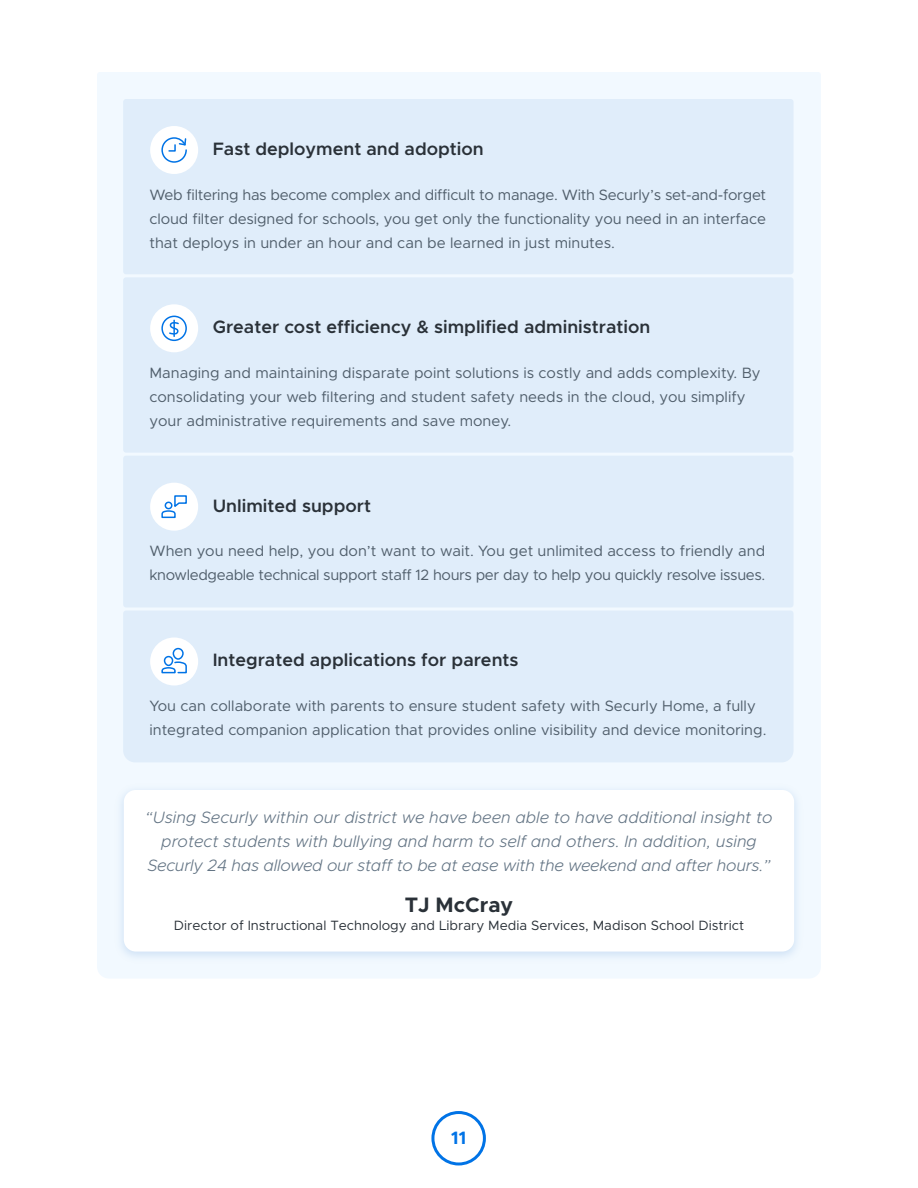
<style>
.page{position:relative;width:918px;height:1188px;background:#fff}
.page>*{position:absolute;margin:0;border:0;box-sizing:border-box;transform-origin:0 0}
.t1{font:700 21px "Metropolis";color:#2a3138}
.t2{font:600 18px "Metropolis";color:#2a3138}
.t3{font:700 18px "Metropolis";color:#0073e6}
.t4{font:italic 300 16.5px/24px "Metropolis";color:#637484;text-align:center}
.t5{font:15px/24px "Metropolis";color:#505e6b}
.t6{font:15px/24px "Metropolis";letter-spacing:-.025em;color:#505e6b}
.t7{font:13.5px "Metropolis";color:#2a3138}
</style>
<div class="page">
<div style="left:431px;top:1111px;width:55px;height:54px;border:3px solid #0073e6;border-radius:50%"></div>
<div style="left:97px;top:72px;width:724px;height:906px;background:#f2f9ff"></div>
<div style="left:123px;top:99px;width:671px;height:175px;background:#e0edfa;border-radius:3px"></div>
<div style="left:150px;top:126px;width:48px;height:48px;background:#fff;border-radius:24px"></div>
<div style="left:123px;top:277px;width:671px;height:176px;background:#e0edfa;border-radius:3px"></div>
<div style="left:150px;top:304px;width:48px;height:48px;background:#fff;border-radius:24px"></div>
<div style="left:123px;top:456px;width:671px;height:152px;background:#e0edfa;border-radius:3px"></div>
<div style="left:150px;top:483px;width:48px;height:48px;background:#fff;border-radius:24px"></div>
<div style="left:123px;top:611px;width:671px;height:151px;background:#e0edfa"></div>
<div style="left:150px;top:638px;width:48px;height:48px;background:#fff;border-radius:24px"></div>
<img style="left:112px;top:781px;width:695px;height:185px">
<div style="left:124px;top:790px;width:670px;height:162px;background:#fff;border-radius:12px"></div>
<div style="left:173px;top:648px;width:11px;height:12px;border:2px solid #0073e6;border-radius:50%"></div>
<div style="left:164px;top:656px;width:9px;height:10px;border:2px solid #0073e6;border-radius:50%"></div>
<svg style="left:161px;top:661px;width:26px;height:13px"></svg>
<svg style="left:161px;top:495px;width:26px;height:24px"></svg>
<div style="left:161px;top:316px;width:26px;height:25px;border:2px solid #0073e6;border-radius:50%"></div>
<svg style="left:169px;top:320px;width:10px;height:16px"></svg>
<svg style="left:161px;top:137px;width:26px;height:26px"></svg>
<p class="t2" style="left:213px;top:137px;width:273px">Fast deployment and adoption</p>
<p class="t5" style="left:149px;top:182px;width:618px;text-align:justify">Web filtering has become complex and difficult to manage. With Securly’s set-and-forget cloud filter designed for schools, you get only the functionality you need in an interface that deploys in under an hour and can be learned in just minutes.</p>
<p class="t2" style="left:213px;top:316px;width:439px">Greater cost efficiency &amp; simplified administration</p>
<p class="t5" style="left:149px;top:361px;width:613px">Managing and maintaining disparate point solutions is costly and adds complexity. By consolidating your web filtering and student safety needs in the cloud, you simplify your administrative requirements and save money.</p>
<p class="t2" style="left:213px;top:494px;width:160px">Unlimited support</p>
<p class="t6" style="left:149px;top:539px;width:617px">When you need help, you don’t want to wait. You get unlimited access to friendly and knowledgeable technical support staff 12 hours per day to help you quickly resolve issues.</p>
<p class="t2" style="left:213px;top:649px;width:307px">Integrated applications for parents</p>
<p class="t5" style="left:149px;top:694px;width:618px">You can collaborate with parents to ensure student safety with Securly Home, a fully integrated companion application that provides online visibility and device monitoring.</p>
<p class="t4" style="left:145px;top:805px;width:629px">“Using Securly within our district we have been able to have additional insight to protect students with bullying and harm to self and others. In addition, using<br>Securly 24 has allowed our staff to be at ease with the weekend and after hours.”</p>
<h1 class="t1" style="left:405px;top:891px;width:110px">TJ McCray</h1>
<p class="t7" style="left:174px;top:917px;width:572px">Director of Instructional Technology and Library Media Services, Madison School District</p>
<p class="t3" style="left:451px;top:1126px;width:16px">11</p>
</div>
